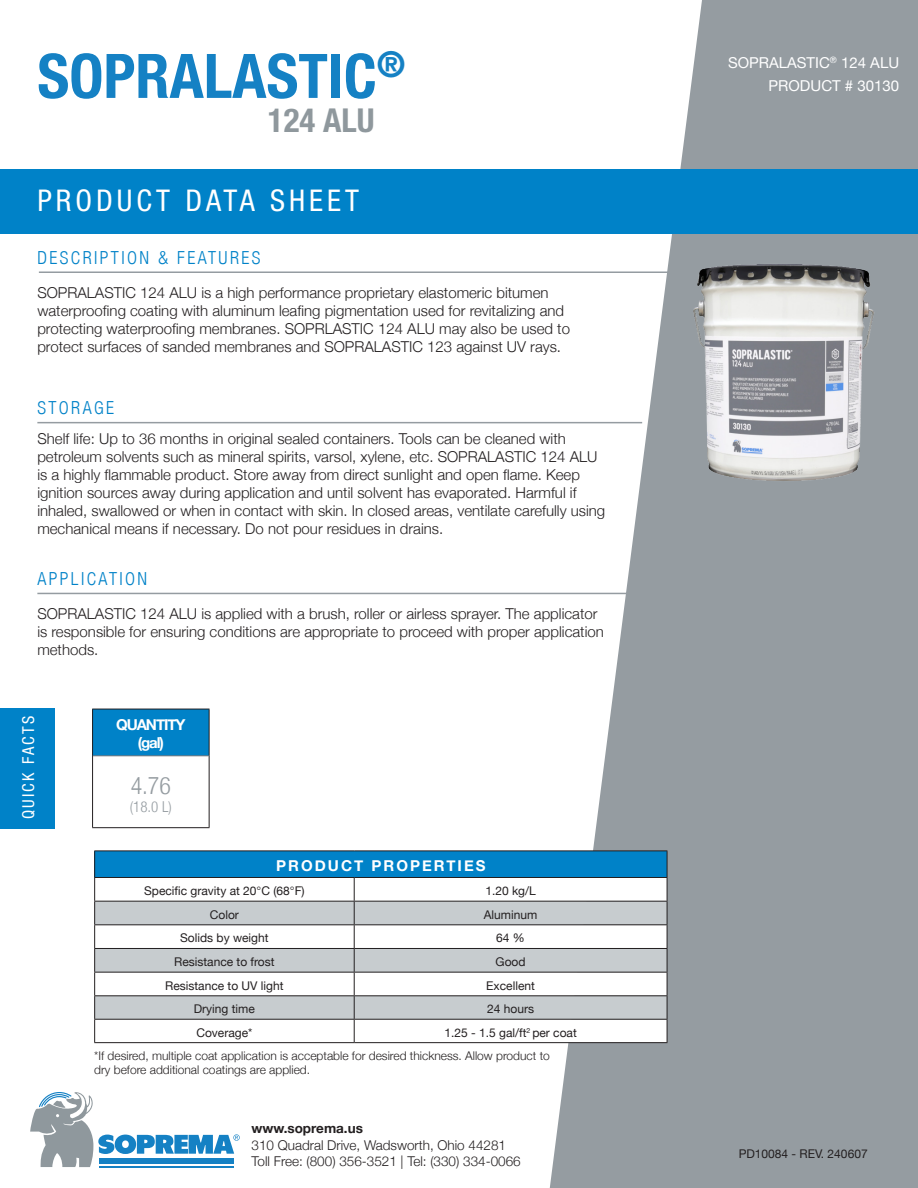
<style>
.page{position:relative;width:918px;height:1188px;background:#fff}
.page>*{position:absolute;margin:0;border:0;box-sizing:border-box;transform-origin:0 0}
.t1{font:700 condensed 61.5px "Helvetica Neue LT Std";color:#1581c4}
.t2{font:700 condensed 33px "Helvetica Neue LT Std";color:#8f989d}
.t3{font:condensed 30px "Helvetica Neue LT Std";letter-spacing:.135em;color:#fff}
.t4{font:300 condensed 24px "Helvetica Neue LT";color:#959ca1}
.t5{font:300 condensed 18px "Helvetica Neue LT";letter-spacing:.135em;color:#0082c8}
.t6{font:condensed 16.5px "Helvetica Neue LT Std";letter-spacing:.135em;color:#fff}
.t7{font:300 15px/18px "Helvetica Neue";color:#231f20}
.t8{font:15px "Helvetica Neue";color:#fff}
.t9{font:700 15px "Helvetica Neue";letter-spacing:.135em;color:#fff}
.t10{font:700 15px "Helvetica Neue";letter-spacing:-.07em;color:#fff}
.t11{font:300 condensed 15px "Helvetica Neue LT";color:#959ca1}
.t12{font:300 13.5px "Helvetica Neue";color:#231f20}
.t13{font:700 13.5px "Helvetica Neue";color:#231f20}
.t14{font:12px "Helvetica Neue";color:#231f20}
.t15{font:300 12px/14.4px "Helvetica Neue";color:#231f20}
.s1{font-family:"Helvetica Neue LT";font-weight:300;font-stretch:condensed}
</style>
<div class="page">
<hr style="left:37px;top:593px;width:605px;height:1px;background:#959ca1">
<hr style="left:37px;top:422px;width:605px;height:1px;background:#959ca1">
<svg style="left:550px;top:0;width:368px;height:1188px;fill:#959ca1"></svg>
<div style="left:0;top:169px;width:918px;height:65px;background:#0082c8"></div>
<hr style="left:39px;top:271px;width:652px;height:2px;background:#959ca1">
<div style="left:0;top:709px;width:55px;height:120px;background:#0082c8"></div>
<div style="left:93px;top:709px;width:116px;height:47px;background:#0082c8"></div>
<hr style="left:92px;top:756px;width:1px;height:71px;background:#231f20">
<hr style="left:209px;top:756px;width:1px;height:71px;background:#231f20">
<hr style="left:92px;top:827px;width:118px;height:1px;background:#231f20">
<hr style="left:92px;top:709px;width:118px;height:1px;background:#231f20">
<hr style="left:92px;top:709px;width:1px;height:47px;background:#231f20">
<hr style="left:209px;top:709px;width:1px;height:47px;background:#231f20">
<hr style="left:93px;top:755px;width:116px;height:1px;background:#7a7c7f">
<svg style="left:30px;top:1092px;width:210px;height:75px"></svg>
<div style="left:95px;top:851px;width:572px;height:27px;background:#0082c8"></div>
<svg style="left:95px;top:878px;width:572px;height:164px"></svg>
<svg style="left:95px;top:902px;width:572px;height:117px;fill:#c7cccf"></svg>
<hr style="left:94px;top:850px;width:260px;height:1px;background:#231f20">
<hr style="left:354px;top:850px;width:313px;height:1px;background:#231f20">
<hr style="left:94px;top:877px;width:260px;height:1px;background:#231f20">
<hr style="left:354px;top:877px;width:313px;height:1px;background:#231f20">
<hr style="left:94px;top:901px;width:260px;height:1px;background:#231f20">
<hr style="left:354px;top:901px;width:313px;height:1px;background:#231f20">
<hr style="left:94px;top:924px;width:260px;height:1px;background:#231f20">
<hr style="left:354px;top:924px;width:313px;height:1px;background:#231f20">
<hr style="left:94px;top:948px;width:260px;height:1px;background:#231f20">
<hr style="left:354px;top:948px;width:313px;height:1px;background:#231f20">
<hr style="left:94px;top:972px;width:260px;height:1px;background:#231f20">
<hr style="left:354px;top:972px;width:313px;height:1px;background:#231f20">
<hr style="left:94px;top:995px;width:260px;height:1px;background:#231f20">
<hr style="left:354px;top:995px;width:313px;height:1px;background:#231f20">
<hr style="left:94px;top:1019px;width:260px;height:1px;background:#231f20">
<svg style="left:94px;top:851px;width:1px;height:191px"></svg>
<hr style="left:354px;top:1019px;width:313px;height:1px;background:#231f20">
<svg style="left:354px;top:878px;width:1px;height:164px"></svg>
<svg style="left:667px;top:851px;width:1px;height:191px"></svg>
<hr style="left:94px;top:1042px;width:260px;height:1px;background:#231f20">
<hr style="left:354px;top:1042px;width:313px;height:1px;background:#231f20">
<img style="left:674px;top:245px;width:225px;height:250px">
<p class="t1" style="left:37px;top:39px;width:370px">SOPRALASTIC<sup>®</sup></p>
<p class="t2" style="left:268px;top:100px;width:108px">124 ALU</p>
<p class="t3" style="left:37px;top:183px;width:323px">PRODUCT DATA SHEET</p>
<p class="t5" style="left:37px;top:247px;width:225px">DESCRIPTION &amp; FEATURES</p>
<p class="t7" style="left:37px;top:283px;width:534px">SOPRALASTIC 124 ALU is a high performance proprietary elastomeric bitumen waterproofing coating with aluminum leafing pigmentation used for revitalizing and protecting waterproofing membranes. SOPRLASTIC 124 ALU may also be used to protect surfaces of sanded membranes and SOPRALASTIC 123 against UV rays.</p>
<p class="t5" style="left:37px;top:398px;width:78px">STORAGE</p>
<p class="t7" style="left:37px;top:430px;width:569px">Shelf life: Up to 36 months in original sealed containers. Tools can be cleaned with petroleum solvents such as mineral spirits, varsol, xylene, etc. SOPRALASTIC 124 ALU is a highly flammable product. Store away from direct sunlight and open flame. Keep ignition sources away during application and until solvent has evaporated. Harmful if inhaled, swallowed or when in contact with skin. In closed areas, ventilate carefully using mechanical means if necessary. Do not pour residues in drains.</p>
<p class="t5" style="left:37px;top:568px;width:111px">APPLICATION</p>
<p class="t7" style="left:37px;top:604px;width:562px">SOPRALASTIC 124 ALU is applied with a brush, roller or airless sprayer. The applicator</p>
<p class="t7" style="left:37px;top:622px;width:568px">is responsible for ensuring conditions are appropriate to proceed with proper application</p>
<p class="t7" style="left:37px;top:640px;width:63px">methods.</p>
<p class="t6" style="left:19px;top:819px;width:105px;rotate:-90deg">QUICK FACTS</p>
<p class="t10" style="left:116px;top:715px;width:71px">QUANTITY</p>
<p class="t9" style="left:138px;top:733px;width:28px">(gal)</p>
<p class="t4" style="left:131px;top:772px;width:42px">4.76</p>
<p class="t11" style="left:130px;top:798px;width:43px">(18.0 L)</p>
<p class="t9" style="left:276px;top:857px;width:211px">PRODUCT PROPERTIES</p>
<p class="t14" style="left:144px;top:884px;width:162px">Specific gravity at 20<span class="s1">°</span>C (68<span class="s1">°</span>F)</p>
<p class="t14" style="left:485px;top:884px;width:52px">1.20 kg/L</p>
<p class="t14" style="left:210px;top:907px;width:31px">Color</p>
<p class="t14" style="left:484px;top:907px;width:55px">Aluminum</p>
<p class="t14" style="left:180px;top:931px;width:90px">Solids by weight</p>
<p class="t14" style="left:496px;top:931px;width:30px">64 %</p>
<p class="t14" style="left:174px;top:955px;width:102px">Resistance to frost</p>
<p class="t14" style="left:496px;top:955px;width:31px">Good</p>
<p class="t14" style="left:165px;top:978px;width:120px">Resistance to UV light</p>
<p class="t14" style="left:486px;top:978px;width:50px">Excellent</p>
<p class="t14" style="left:194px;top:1002px;width:63px">Drying time</p>
<p class="t14" style="left:487px;top:1002px;width:48px">24 hours</p>
<p class="t14" style="left:196px;top:1025px;width:57px">Coverage*</p>
<p class="t14" style="left:444px;top:1025px;width:134px">1.25 - 1.5 gal/ft<sup>2</sup> per coat</p>
<p class="t15" style="left:94px;top:1048px;width:457px">*If desired, multiple coat application is acceptable for desired thickness. Allow product to dry before additional coatings are applied.</p>
<p class="t13" style="left:252px;top:1120px;width:113px">www.soprema.us</p>
<p class="t12" style="left:252px;top:1137px;width:256px">310 Quadral Drive, Wadsworth, Ohio 44281</p>
<p class="t12" style="left:252px;top:1153px;width:271px">Toll Free: (800) 356-3521 | Tel: (330) 334-0066</p>
<p class="t8" style="left:728px;top:54px;width:173px">SOPRALASTIC<sup>®</sup> 124 ALU</p>
<p class="t8" style="left:769px;top:77px;width:132px">PRODUCT # 30130</p>
<p class="t14" style="left:739px;top:1147px;width:130px">PD10084 - REV. 240607</p>
</div>
